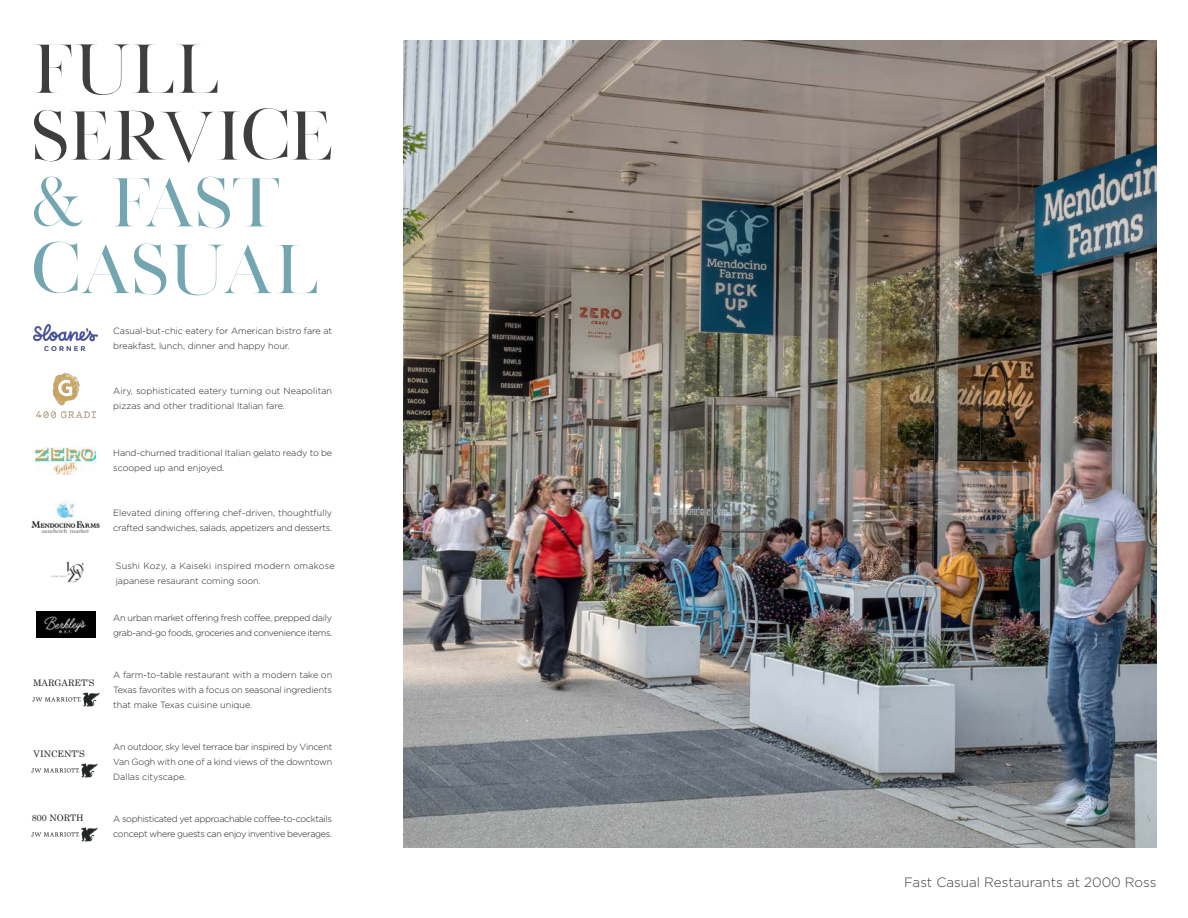
<style>
.page{position:relative;width:1188px;height:918px;background:#fff}
.page>*{position:absolute;margin:0;border:0;box-sizing:border-box;transform-origin:0 0}
.t1{font:55.8px/66.8px "Manhattan";color:#3e3e3f}
.t2{font:55.8px "Manhattan";color:#74a6b2}
.t3{font:300 13.5px "Gotham";color:#3e3e3f}
.t4{font:300 9px/15px "Gotham";letter-spacing:-.005em;color:#231f20}
.t5{font:300 9px/15px "Gotham";letter-spacing:-.03em;color:#231f20}
.t6{font:9px "Century";color:#231f20}
</style>
<div class="page">
<img style="left:403px;top:40px;width:753px;height:808px">
<img style="left:36px;top:612px;width:60px;height:26px">
<img style="left:36px;top:374px;width:60px;height:45px">
<img style="left:32px;top:499px;width:68px;height:34px">
<img style="left:34px;top:324px;width:64px;height:26px">
<img style="left:36px;top:447px;width:60px;height:27px">
<img style="left:33px;top:692px;width:66px;height:15px">
<img style="left:31px;top:763px;width:67px;height:15px">
<img style="left:31px;top:827px;width:67px;height:15px">
<img style="left:51px;top:561px;width:34px;height:22px">
<p class="t1" style="left:34px;top:35px;width:302px">FULL<br>SERVICE</p>
<p class="t2" style="left:34px;top:157px;width:250px">&amp; FAST</p>
<p class="t2" style="left:34px;top:224px;width:288px">CASUAL</p>
<p class="t4" style="left:113px;top:323px;width:220px">Casual-but-chic eatery for American bistro fare at breakfast, lunch, dinner and happy hour.</p>
<p class="t4" style="left:113px;top:383px;width:220px">Airy, sophisticated eatery turning out Neapolitan pizzas and other traditional Italian fare.</p>
<p class="t4" style="left:113px;top:445px;width:220px">Hand-churned traditional Italian gelato ready to be scooped up and enjoyed.</p>
<p class="t4" style="left:113px;top:505px;width:220px">Elevated dining offering chef-driven, thoughtfully crafted sandwiches, salads, appetizers and desserts.</p>
<p class="t4" style="left:116px;top:559px;width:221px">Sushi Kozy, a Kaiseki inspired modern omakose japanese resaurant coming soon.</p>
<p class="t6" style="left:33px;top:675px;width:63px">MARGARET’S</p>
<p class="t6" style="left:34px;top:746px;width:53px">VINCENT’S</p>
<p class="t6" style="left:32px;top:810px;width:53px">800 NORTH</p>
<p class="t5" style="left:113px;top:610px;width:221px">An urban market offering fresh coffee, prepped daily grab-and-go foods, groceries and convenience items.</p>
<p class="t4" style="left:113px;top:667px;width:220px;text-align:justify">A farm-to-table restaurant with a modern take on Texas favorites with a focus on seasonal ingredients that make Texas cuisine unique.</p>
<p class="t4" style="left:113px;top:739px;width:221px;text-align:justify">An outdoor, sky level terrace bar inspired by Vincent Van Gogh with one of a kind views of the downtown Dallas cityscape.</p>
<p class="t5" style="left:113px;top:811px;width:220px">A sophisticated yet approachable coffee-to-cocktails concept where guests can enjoy inventive beverages.</p>
<p class="t3" style="left:904px;top:873px;width:254px">Fast Casual Restaurants at 2000 Ross</p>
</div>
